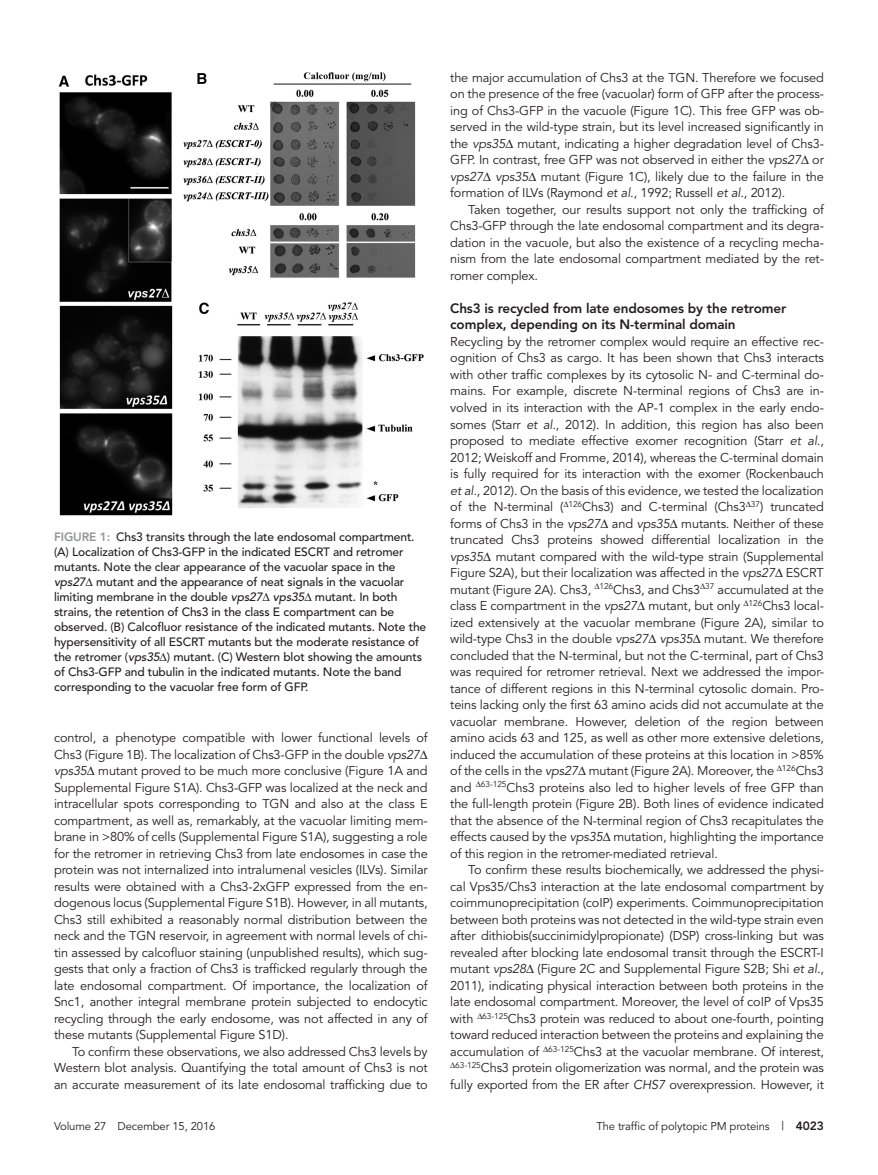
<style>
.page{position:relative;width:878px;height:1175px;background:#fff}
.page>*{position:absolute;margin:0;border:0;box-sizing:border-box;transform-origin:0 0}
.t1{font:800 13.5px/16.5px "Avenir";letter-spacing:-.01em;color:#231f20}
.Para{font:12.75px/16.5px "Avenir";letter-spacing:-.01em;color:#231f20;text-align:justify}
.ParaFL{font:12.75px/16.5px "Avenir";letter-spacing:-.01em;color:#231f20;text-align:justify}
.FigCaption{font:500 12px/15px "Avenir";letter-spacing:-.01em;color:#231f20}
.ParaFL-2{font:11.25px "Avenir";letter-spacing:-.01em;color:#231f20}
.s1{font-weight:800;color:#939598}
.s2{font-style:italic}
.s3{font-size:12px}
.s4{font-weight:800;font-size:12px}
</style>
<div class="page">
<img style="left:59px;top:72px;width:364px;height:444px">
<p class="FigCaption" style="left:54px;top:529px;width:373px"><span class="s1">FIGURE 1:</span> Chs3 transits through the late endosomal compartment. (A) Localization of Chs3-GFP in the indicated ESCRT and retromer mutants. Note the clear appearance of the vacuolar space in the <span class="s2">vps27</span> mutant and the appearance of neat signals in the vacuolar limiting membrane in the double <span class="s2">vps27 vps35</span> mutant. In both strains, the retention of Chs3 in the class E compartment can be observed. (B) Calcofluor resistance of the indicated mutants. Note the hypersensitivity of all ESCRT mutants but the moderate resistance of the retromer (<span class="s2">vps35</span> ) mutant. (C) Western blot showing the amounts of Chs3-GFP and tubulin in the indicated mutants. Note the band corresponding to the vacuolar free form of GFP.</p>
<p class="Para" style="left:54px;top:729px;width:375px;text-align:left">control, a phenotype compatible with lower functional levels of Chs3 (Figure 1B). The localization of Chs3-GFP in the double <span class="s2">vps27 vps35</span> mutant proved to be much more conclusive (Figure 1A and Supplemental Figure S1A). Chs3-GFP was localized at the neck and intracellular spots corresponding to TGN and also at the class E compartment, as well as, remarkably, at the vacuolar limiting mem&shy;brane in &gt;80% of cells (Supplemental Figure S1A), suggesting a role for the retromer in retrieving Chs3 from late endosomes in case the protein was not internalized into intralumenal vesicles (ILVs). Similar results were obtained with a Chs3-2xGFP expressed from the en&shy;dogenous locus (Supplemental Figure S1B). However, in all mutants, Chs3 still exhibited a reasonably normal distribution between the neck and the TGN reservoir, in agreement with normal levels of chi&shy;tin assessed by calcofluor staining (unpublished results), which sug&shy;gests that only a fraction of Chs3 is trafficked regularly through the late endosomal compartment. Of importance, the localization of Snc1, another integral membrane protein subjected to endocytic recycling through the early endosome, was not affected in any of these mutants (Supplemental Figure S1D).</p>
<p class="Para" style="left:54px;top:1043px;width:375px;text-indent:18px">To confirm these observations, we also addressed Chs3 levels by Western blot analysis. Quantifying the total amount of Chs3 is not an accurate measurement of its late endosomal trafficking due to</p>
<p class="Para" style="left:450px;top:70px;width:375px">the major accumulation of Chs3 at the TGN. Therefore we focused on the presence of the free (vacuolar) form of GFP after the process&shy;ing of Chs3-GFP in the vacuole (Figure 1C). This free GFP was ob&shy;served in the wild-type strain, but its level increased significantly in the <span class="s2">vps35</span> mutant, indicating a higher degradation level of Chs3- GFP. In contrast, free GFP was not observed in either the <span class="s2">vps27</span> or <span class="s2">vps27 vps35</span> mutant (Figure 1C), likely due to the failure in the formation of ILVs (Raymond <span class="s2">et al.</span>, 1992; Russell <span class="s2">et al.</span>, 2012).</p>
<p class="Para" style="left:450px;top:202px;width:375px;text-indent:18px">Taken together, our results support not only the trafficking of Chs3-GFP through the late endosomal compartment and its degra&shy;dation in the vacuole, but also the existence of a recycling mecha&shy;nism from the late endosomal compartment mediated by the ret&shy;romer complex.</p>
<h2 class="t1" style="left:450px;top:300px;width:337px">Chs3 is recycled from late endosomes by the retromer complex, depending on its N-terminal domain</h2>
<p class="ParaFL" style="left:450px;top:334px;width:375px">Recycling by the retromer complex would require an effective rec&shy;ognition of Chs3 as cargo. It has been shown that Chs3 interacts with other traffic complexes by its cytosolic N- and C-terminal do&shy;mains. For example, discrete N-terminal regions of Chs3 are in&shy;volved in its interaction with the AP-1 complex in the early endo&shy;somes (Starr <span class="s2">et al.</span>, 2012). In addition, this region has also been proposed to mediate effective exomer recognition (Starr <span class="s2">et al.</span>, 2012; Weiskoff and Fromme, 2014), whereas the C-terminal domain is fully required for its interaction with the exomer (Rockenbauch <span class="s2">et al.</span>, 2012). On the basis of this evidence, we tested the localization of the N-terminal ( <sup>126</sup>Chs3) and C-terminal (Chs3 <sup>37</sup>) truncated forms of Chs3 in the <span class="s2">vps27</span> and <span class="s2">vps35</span> mutants. Neither of these truncated Chs3 proteins showed differential localization in the <span class="s2">vps35</span> mutant compared with the wild-type strain (Supplemental Figure S2A), but their localization was affected in the <span class="s2">vps27</span> ESCRT mutant (Figure 2A). Chs3, <sup>126</sup>Chs3, and Chs3 <sup>37</sup> accumulated at the class E compartment in the <span class="s2">vps27</span> mutant, but only <sup>126</sup>Chs3 local&shy;ized extensively at the vacuolar membrane (Figure 2A), similar to wild-type Chs3 in the double <span class="s2">vps27 vps35</span> mutant. We therefore concluded that the N-terminal, but not the C-terminal, part of Chs3 was required for retromer retrieval. Next we addressed the impor&shy;tance of different regions in this N-terminal cytosolic domain. Pro&shy;teins lacking only the first 63 amino acids did not accumulate at the vacuolar membrane. However, deletion of the region between amino acids 63 and 125, as well as other more extensive deletions, induced the accumulation of these proteins at this location in &gt;85% of the cells in the <span class="s2">vps27</span> mutant (Figure 2A). Moreover, the <sup>126</sup>Chs3 and <sup>63-125</sup>Chs3 proteins also led to higher levels of free GFP than the full-length protein (Figure 2B). Both lines of evidence indicated that the absence of the N-terminal region of Chs3 recapitulates the effects caused by the <span class="s2">vps35</span> mutation, highlighting the importance of this region in the retromer-mediated retrieval.</p>
<p class="Para" style="left:450px;top:862px;width:375px;text-align:right">To confirm these results biochemically, we addressed the physi&shy;cal Vps35/Chs3 interaction at the late endosomal compartment by coimmunoprecipitation (coIP) experiments. Coimmunoprecipitation between both proteins was not detected in the wild-type strain even after dithiobis(succinimidylpropionate) (DSP) cross-linking but was revealed after blocking late endosomal transit through the ESCRT-I mutant <span class="s2">vps28</span> (Figure 2C and Supplemental Figure S2B; Shi <span class="s2">et al.</span>, 2011), indicating physical interaction between both proteins in the late endosomal compartment. Moreover, the level of coIP of Vps35 with <sup>63-125</sup>Chs3 protein was reduced to about one-fourth, pointing toward reduced interaction between the proteins and explaining the accumulation of <sup>63-125</sup>Chs3 at the vacuolar membrane. Of interest, <sup>63-125</sup>Chs3 protein oligomerization was normal, and the protein was fully exported from the ER after <span class="s2">CHS7</span> overexpression. However, it</p>
<p class="ParaFL-2" style="left:54px;top:1119px;width:163px">Volume 27 December 15, 2016</p>
<p class="ParaFL-2" style="left:596px;top:1119px;width:229px">The traffic of polytopic PM proteins <span class="s3">|</span> <span class="s4">4023</span></p>
</div>
